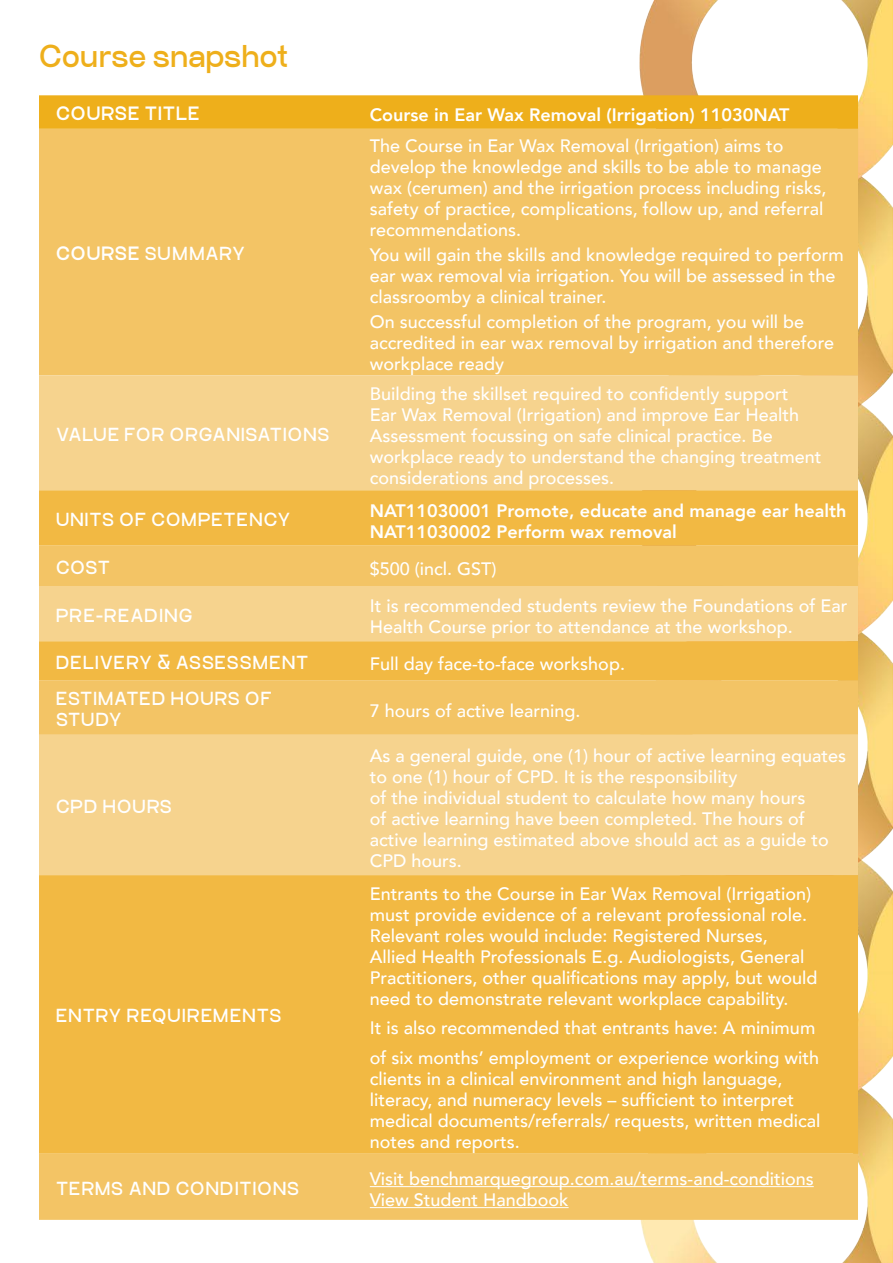
<style>
.page{position:relative;width:893px;height:1263px;background:#fff}
.page>*{position:absolute;margin:0;border:0;box-sizing:border-box;transform-origin:0 0}
.Main_Header_N{font:700 30px "Craftwork Sans";color:#eeaf1b}
.Table_Body_Copy_N{font:500 18px/21px "Avenir";color:#fff}
.Table_tiltle{font:700 18px/21.6px "Craftwork Sans";letter-spacing:.05em;color:#fff}
.Table_Body_Copy_N-2{font:800 18px "Avenir";color:#fff}
.Table_tiltle-2{font:700 18px "Craftwork Sans";letter-spacing:.07em;color:#fff}
.Subhead_under_Main{font:900 18px "Craftwork Sans";letter-spacing:.05em;color:#fff}
.Table_tiltle-3{font:700 18px "Craftwork Sans";letter-spacing:.075em;color:#fff}
.s1{font-weight:900}
</style>
<div class="page">
<img style="left:639px;top:0;width:254px;height:1263px">
<div style="left:39px;top:95px;width:819px;height:34px;background:#eeaf1b"></div>
<div style="left:39px;top:129px;width:819px;height:1091px;background:#f3c465"></div>
<div style="left:39px;top:375px;width:819px;height:115px;background:#f6d38e"></div>
<svg style="left:39px;top:490px;width:819px;height:664px;background:#f3c25e"></svg>
<hr style="left:370px;top:1186px;width:444px;height:1px;background:#fff">
<hr style="left:370px;top:1207px;width:199px;height:1px;background:#fff">
<p class="Main_Header_N" style="left:39px;top:39px;width:251px">Course snapshot</p>
<p class="Subhead_under_Main" style="left:56px;top:103px;width:145px">COURSE TITLE</p>
<p class="Table_Body_Copy_N-2" style="left:370px;top:101px;width:421px">Course in Ear Wax Removal (Irrigation) 11030NAT</p>
<p class="Table_tiltle" style="left:56px;top:243px;width:191px"><span class="s1">COURSE</span> SUMMARY</p>
<p class="Table_tiltle" style="left:56px;top:424px;width:275px">VALUE FOR ORGANISATIONS</p>
<p class="Table_Body_Copy_N" style="left:370px;top:134px;width:458px">The Course in Ear Wax Removal (Irrigation) aims to develop the knowledge and skills to be able to manage wax (cerumen) and the irrigation process including risks, safety of practice, complications, follow up, and referral recommendations.</p>
<p class="Table_Body_Copy_N" style="left:370px;top:243px;width:476px">You will gain the skills and knowledge required to perform ear wax removal via irrigation. You will be assessed in the classroomby a clinical trainer.</p>
<p class="Table_Body_Copy_N" style="left:370px;top:311px;width:466px">On successful completion of the program, you will be accredited in ear wax removal by irrigation and therefore workplace ready</p>
<p class="Table_Body_Copy_N" style="left:370px;top:382px;width:453px">Building the skillset required to confidently support<br>Ear Wax Removal (Irrigation) and improve Ear Health Assessment focussing on safe clinical practice. Be workplace ready to understand the changing treatment considerations and processes.</p>
<p class="Table_tiltle" style="left:56px;top:509px;width:236px">UNITS OF COMPETENCY</p>
<p class="Table_Body_Copy_N-2" style="left:370px;top:496px;width:478px">NAT11030001 Promote, educate and manage ear health</p>
<p class="Table_Body_Copy_N-2" style="left:370px;top:517px;width:308px">NAT11030002 Perform wax removal</p>
<p class="Table_tiltle" style="left:56px;top:557px;width:55px">COST</p>
<p class="Table_Body_Copy_N" style="left:370px;top:557px;width:128px">$500 (incl. GST)</p>
<p class="Table_tiltle-3" style="left:56px;top:604px;width:138px">PRE-READING</p>
<p class="Table_Body_Copy_N" style="left:370px;top:594px;width:479px">It is recommended students review the Foundations of Ear<br>Health Course prior to attendance at the workshop.</p>
<p class="Table_tiltle" style="left:56px;top:652px;width:254px">DELIVERY &amp; ASSESSMENT</p>
<p class="Table_Body_Copy_N" style="left:370px;top:652px;width:257px">Full day face-to-face workshop.</p>
<p class="Table_tiltle" style="left:56px;top:688px;width:217px">ESTIMATED HOURS OF<br>STUDY</p>
<p class="Table_Body_Copy_N" style="left:370px;top:699px;width:212px">7 hours of active learning.</p>
<p class="Table_tiltle" style="left:56px;top:796px;width:117px">CPD HOURS</p>
<p class="Table_tiltle-2" style="left:56px;top:1005px;width:227px">ENTRY REQUIREMENTS</p>
<p class="Table_Body_Copy_N" style="left:370px;top:744px;width:478px">As a general guide, one (1) hour of active learning equates to one (1) hour of CPD. It is the responsibility</p>
<p class="Table_Body_Copy_N" style="left:370px;top:786px;width:461px">of the individual student to calculate how many hours<br>of active learning have been completed. The hours of active learning estimated above should act as a guide to CPD hours.</p>
<p class="Table_Body_Copy_N" style="left:370px;top:882px;width:449px">Entrants to the Course in Ear Wax Removal (Irrigation) must provide evidence of a relevant professional role.<br>Relevant roles would include: Registered Nurses, Allied Health Professionals E.g. Audiologists, General Practitioners, other qualifications may apply, but would need to demonstrate relevant workplace capability.</p>
<p class="Table_Body_Copy_N" style="left:370px;top:1016px;width:447px">It is also recommended that entrants have: A minimum</p>
<p class="Table_Body_Copy_N" style="left:370px;top:1046px;width:452px">of six months’ employment or experience working with clients in a clinical environment and high language, literacy, and numeracy levels – sufficient to interpret medical documents/referrals/ requests, written medical notes and reports.</p>
<p class="Table_tiltle" style="left:56px;top:1178px;width:245px">TERMS AND CONDITIONS</p>
<p class="Table_Body_Copy_N" style="left:370px;top:1167px;width:445px">Visit benchmarquegroup.com.au/terms-and-conditions</p>
<p class="Table_Body_Copy_N" style="left:370px;top:1188px;width:200px">View Student Handbook</p>
</div>
